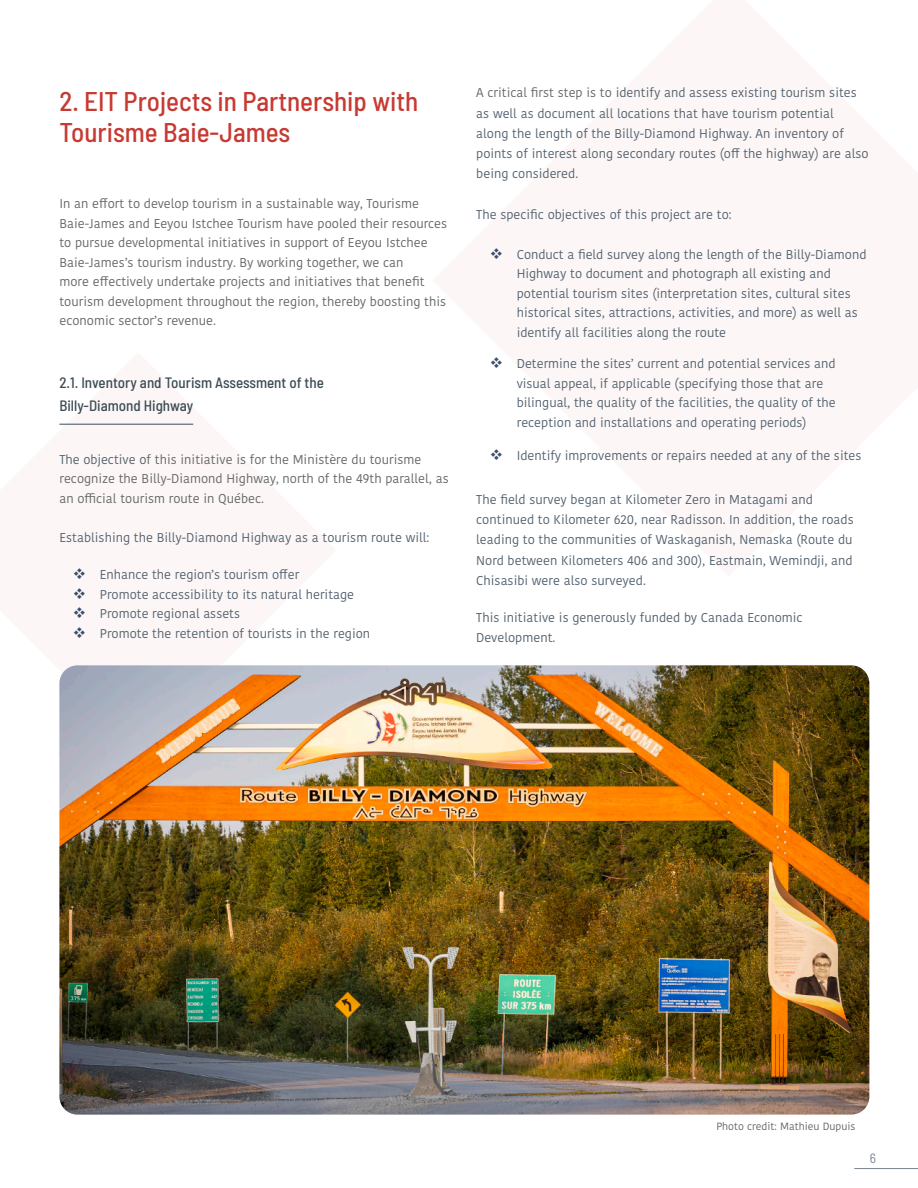
<style>
.page{position:relative;width:918px;height:1188px;background:#fff}
.page>*{position:absolute;margin:0;border:0;box-sizing:border-box;transform-origin:0 0}
.Large_red_headers_20{font:500 semi-condensed 27px/31px "Barlow";color:#c73a32}
._2023_project_headin{font:500 semi-condensed 15px/22.5px "Barlow";color:#3c4c55}
.t1{font:semi-condensed 13.5px "Barlow";color:#7b8691}
.Paragraph_Style_6{font:12.75px/20.2px "Kohinoor Devanagari";color:#536270}
.Paragraph_Style_6-2{font:12.75px/19.5px "Kohinoor Devanagari";color:#656666}
.Paragraph_Style_6-3{font:10.5px "Kohinoor Devanagari";color:#656666}
.s1{color:#536270}
.s2{color:#656666}
</style>
<div class="page">
<hr style="left:854px;top:1168px;width:64px;height:1px;background:#7b8691">
<hr style="left:59px;top:424px;width:134px;height:1px;background:#3c4c55">
<img style="left:59px;top:665px;width:810px;height:450px">
<p class="Large_red_headers_20" style="left:59px;top:84px;width:360px">2. EIT Projects in Partnership with<br>Tourisme Baie-James</p>
<p class="Paragraph_Style_6-2" style="left:59px;top:194px;width:389px">In an effort to develop tourism in a sustainable way, Tourisme Baie-James and Eeyou Istchee Tourism have pooled their resources to pursue developmental initiatives in support of Eeyou Istchee Baie-James’s tourism industry. By working together, we can<br>more effectively undertake projects and initiatives that benefit tourism development throughout the region, thereby boosting this economic sector’s revenue.</p>
<p class="_2023_project_headin" style="left:59px;top:371px;width:266px">2.1. Inventory and Tourism Assessment of the<br>Billy-Diamond Highway</p>
<p class="Paragraph_Style_6-2" style="left:59px;top:449px;width:391px"><span class="s1">The objective o</span>f this initiative is for the Ministère du tourisme recognize the Billy-Diamond Highway, north of the 49th parallel, as an official tourism route in Québec.</p>
<p class="Paragraph_Style_6" style="left:59px;top:528px;width:371px">Establishing the Billy-Diamond Highway as a tourism route will:</p>
<p class="Paragraph_Style_6" style="left:100px;top:564px;width:201px">Enhance the region’s tourism offer</p>
<p class="Paragraph_Style_6" style="left:100px;top:584px;width:256px">Promote accessibility to its natural heritage</p>
<p class="Paragraph_Style_6" style="left:100px;top:604px;width:142px">Promote regional assets</p>
<p class="Paragraph_Style_6" style="left:100px;top:624px;width:272px">Promote the retention of tourists in the region</p>
<p class="Paragraph_Style_6" style="left:476px;top:83px;width:394px"><span class="s2">A critical first step is to</span> identify and assess existing tourism sites as well as document all locations that have tourism potential along the length of the Billy-Diamond Highway. An inventory of points of interest along secondary routes (off the highway) are also being considered.</p>
<p class="Paragraph_Style_6" style="left:476px;top:204px;width:257px">The specific objectives of this project are to:</p>
<p class="Paragraph_Style_6" style="left:517px;top:244px;width:351px;line-height:19.5px">Conduct a field survey along the length of the Billy-Diamond Highway to document and photograph all existing and potential tourism sites (interpretation sites, cultural sites historical sites, attractions, activities, and more) as well as identify all facilities along the route</p>
<p class="Paragraph_Style_6" style="left:517px;top:354px;width:321px;line-height:19.5px">Determine the sites’ current and potential services and visual appeal, if applicable (specifying those that are bilingual, the quality of the facilities, the quality of the reception and installations and operating periods)</p>
<p class="Paragraph_Style_6" style="left:517px;top:446px;width:346px">Identify improvements or repairs needed at any of the sites</p>
<p class="Paragraph_Style_6" style="left:476px;top:489px;width:379px">The field survey began at Kilometer Zero in Matagami and continued to Kilometer 620, near Radisson. In addition, the roads leading to the communities of Waskaganish, Nemaska (Route du Nord between Kilometers 406 and 300), Eastmain, Wemindji, and Chisasibi were also surveyed.</p>
<p class="Paragraph_Style_6" style="left:476px;top:607px;width:328px">This initiative is generously funded by Canada Economic<br>Development.</p>
<p class="Paragraph_Style_6-3" style="left:716px;top:1120px;width:141px">Photo credit: Mathieu Dupuis</p>
<p class="t1" style="left:870px;top:1148px;width:8px">6</p>
</div>
